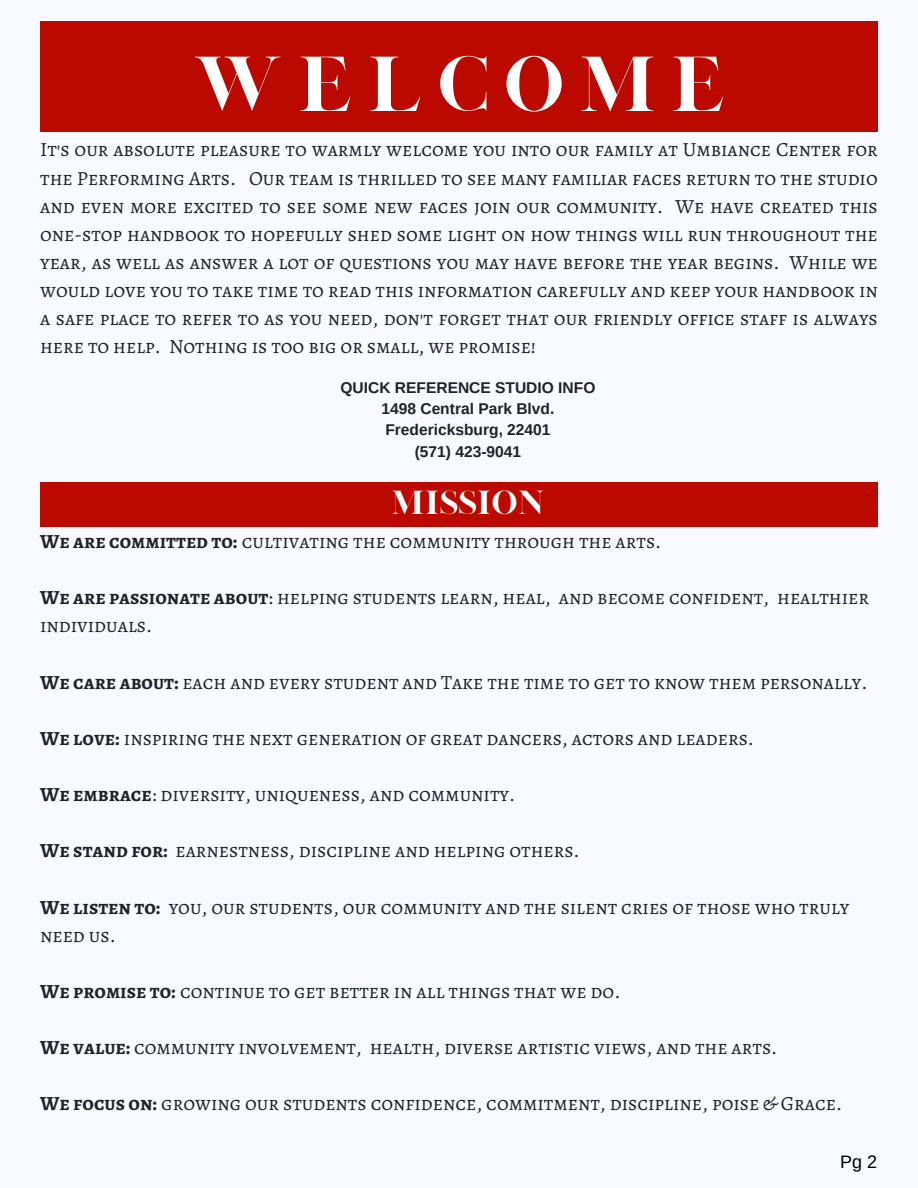
<style>
.page{position:relative;width:918px;height:1188px;background:#f7f9ff}
.page>*{position:absolute;margin:0;border:0;box-sizing:border-box;transform-origin:0 0}
.t1{font:63px "London";letter-spacing:.22em;color:#fff}
.t2{font:27px "London";color:#fff}
.t3{font:20.1px/28.2px "Alegreya SC";color:#222}
.t4{font:18px "Arimo";color:#000}
.t5{font:700 15.6px/21.3px "Arimo";color:#222}
.s1{font-weight:700}
</style>
<div class="page">
<div style="left:40px;top:21px;width:838px;height:110px;background:#bb0900"></div>
<div style="left:40px;top:482px;width:838px;height:44px;background:#bb0900"></div>
<p class="t1" style="left:192px;top:41px;width:536px">WELCOME</p>
<p class="t3" style="left:40px;top:136px;width:839px;text-align:justify">It's our absolute pleasure to warmly welcome you into our family at Umbiance Center for the Performing Arts. Our team is thrilled to see many familiar faces return to the studio and even more excited to see some new faces join our community. We have created this one-stop handbook to hopefully shed some light on how things will run throughout the year, as well as answer a lot of questions you may have before the year begins. While we would love you to take time to read this information carefully and keep your handbook in a safe place to refer to as you need, don't forget that our friendly office staff is always here to help. Nothing is too big or small, we promise!</p>
<h3 class="t5" style="left:340px;top:377px;width:256px">QUICK REFERENCE STUDIO INFO</h3>
<h3 class="t5" style="left:382px;top:398px;width:174px">1498 Central Park Blvd.<br>Fredericksburg, 22401</h3>
<p class="t5" style="left:415px;top:441px;width:108px">(571) 423-9041</p>
<p class="t2" style="left:391px;top:484px;width:155px">MISSION</p>
<h1 class="t3" style="left:40px;top:527px;width:623px"><span class="s1">We are committed to:</span> cultivating the community through the arts.</h1>
<h3 class="t3" style="left:40px;top:583px;width:830px"><span class="s1">We are passionate about</span>: helping students learn, heal, and become confident, healthier individuals.</h3>
<h3 class="t3" style="left:40px;top:668px;width:829px"><span class="s1">We care about:</span> each and every student and Take the time to get to know them personally.</h3>
<h3 class="t3" style="left:40px;top:724px;width:715px"><span class="s1">We love:</span> inspiring the next generation of great dancers, actors and leaders.</h3>
<h3 class="t3" style="left:40px;top:780px;width:477px"><span class="s1">We embrace</span>: diversity, uniqueness, and community.</h3>
<h3 class="t3" style="left:40px;top:836px;width:541px"><span class="s1">We stand for:</span> earnestness, discipline and helping others.</h3>
<h3 class="t3" style="left:40px;top:893px;width:811px"><span class="s1">We listen to:</span> you, our students, our community and the silent cries of those who truly need us.</h3>
<h3 class="t3" style="left:40px;top:977px;width:582px"><span class="s1">We promise to:</span> continue to get better in all things that we do.</h3>
<h3 class="t3" style="left:40px;top:1033px;width:739px"><span class="s1">We value:</span> community involvement, health, diverse artistic views, and the arts.</h3>
<h3 class="t3" style="left:40px;top:1090px;width:804px"><span class="s1">We focus on:</span> growing our students confidence, commitment, discipline, poise &amp; Grace.</h3>
<p class="t4" style="left:840px;top:1152px;width:38px">Pg 2</p>
</div>
